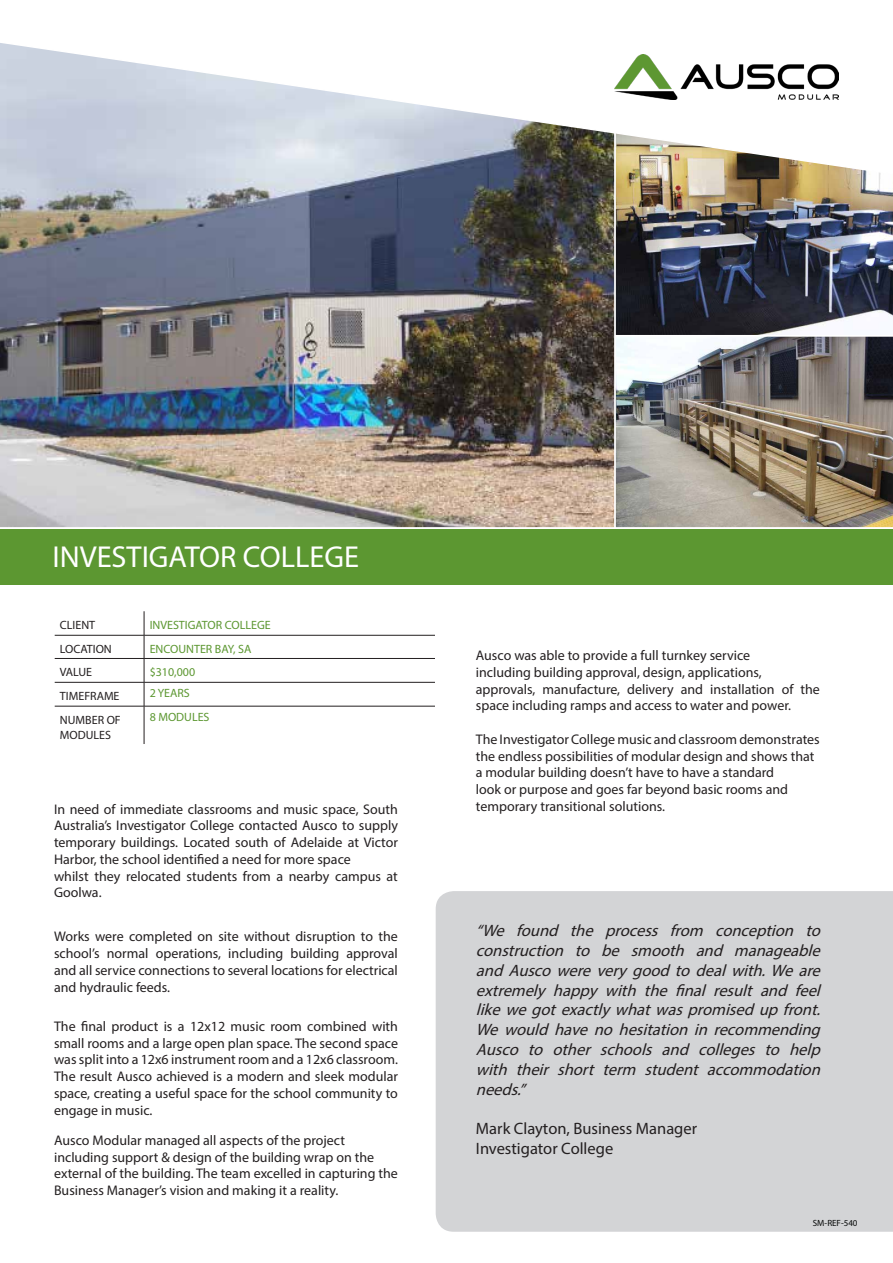
<style>
.page{position:relative;width:893px;height:1263px;background:#fff}
.page>*{position:absolute;margin:0;border:0;box-sizing:border-box;transform-origin:0 0}
.t1{font:30.3px "Myriad Pro";color:#fff}
.t2{font:italic 16.5px/19.8px "Myriad Pro";color:#231f20;text-align:justify}
.t3{font:16.5px "Myriad Pro";color:#231f20}
.t4{font:13.95px/16.8px "Myriad Pro";color:#231f20;text-align:justify}
.First_Paragraph_Intr{font:12px "Myriad Pro";color:#5c9731}
.First_Paragraph_Intr-2{font:12px/15px "Myriad Pro";color:#231f20}
.t5{font:9px "Myriad Pro";color:#060808}
</style>
<div class="page">
<div style="left:436px;top:891px;width:457px;height:341px;background:#d3d4d6"></div>
<img style="left:616px;top:336px;width:277px;height:192px">
<img style="left:616px;top:177px;width:277px;height:158px">
<img style="left:0;top:177px;width:616px;height:351px">
<svg style="left:0;top:43px;width:881px;height:134px"></svg>
<div style="left:0;top:529px;width:893px;height:55px;background:#5c9731"></div>
<hr style="left:55px;top:635px;width:89px;height:1px;background:#231f20">
<hr style="left:144px;top:635px;width:291px;height:1px;background:#231f20">
<hr style="left:55px;top:658px;width:89px;height:1px;background:#231f20">
<hr style="left:144px;top:658px;width:291px;height:1px;background:#231f20">
<hr style="left:55px;top:682px;width:89px;height:1px;background:#231f20">
<hr style="left:144px;top:682px;width:291px;height:1px;background:#231f20">
<svg style="left:144px;top:611px;width:1px;height:95px"></svg>
<hr style="left:55px;top:706px;width:89px;height:1px;background:#231f20">
<hr style="left:144px;top:706px;width:291px;height:1px;background:#231f20">
<hr style="left:144px;top:706px;width:1px;height:38px;background:#231f20">
<img style="left:615px;top:54px;width:224px;height:46px">
<p class="t1" style="left:52px;top:538px;width:308px">INVESTIGATOR COLLEGE</p>
<p class="First_Paragraph_Intr-2" style="left:60px;top:617px;width:37px">CLIENT</p>
<p class="First_Paragraph_Intr" style="left:150px;top:617px;width:123px">INVESTIGATOR COLLEGE</p>
<p class="First_Paragraph_Intr-2" style="left:60px;top:641px;width:53px">LOCATION</p>
<p class="First_Paragraph_Intr" style="left:150px;top:641px;width:103px">ENCOUNTER BAY, SA</p>
<p class="First_Paragraph_Intr-2" style="left:60px;top:664px;width:34px">VALUE</p>
<p class="First_Paragraph_Intr" style="left:150px;top:665px;width:47px">$310,000</p>
<p class="First_Paragraph_Intr-2" style="left:60px;top:688px;width:61px">TIMEFRAME</p>
<p class="First_Paragraph_Intr" style="left:150px;top:685px;width:42px">2 YEARS</p>
<p class="First_Paragraph_Intr-2" style="left:60px;top:712px;width:62px">NUMBER OF<br>MODULES</p>
<p class="First_Paragraph_Intr" style="left:150px;top:709px;width:61px">8 MODULES</p>
<p class="t4" style="left:54px;top:800px;width:345px">In need of immediate classrooms and music space, South Australia’s Investigator College contacted Ausco to supply temporary buildings. Located south of Adelaide at Victor Harbor, the school identified a need for more space</p>
<p class="t4" style="left:54px;top:867px;width:345px">whilst they relocated students from a nearby campus at<br>Goolwa.</p>
<p class="t4" style="left:54px;top:928px;width:345px">Works were completed on site without disruption to the school’s normal operations, including building approval and all service connections to several locations for electrical and hydraulic feeds.</p>
<p class="t4" style="left:54px;top:1017px;width:345px">The final product is a 12x12 music room combined with small rooms and a large open plan space. The second space was split into a 12x6 instrument room and a 12x6 classroom.</p>
<p class="t4" style="left:54px;top:1068px;width:345px">The result Ausco achieved is a modern and sleek modular space, creating a useful space for the school community to engage in music.</p>
<p class="t4" style="left:54px;top:1131px;width:292px">Ausco Modular managed all aspects of the project</p>
<p class="t4" style="left:54px;top:1148px;width:322px">including support &amp; design of the building wrap on the</p>
<p class="t4" style="left:54px;top:1165px;width:345px">external of the building. The team excelled in capturing the<br>Business Manager’s vision and making it a reality.</p>
<p class="t4" style="left:476px;top:647px;width:276px">Ausco was able to provide a full turnkey service</p>
<p class="t4" style="left:476px;top:663px;width:287px">including building approval, design, applications,</p>
<p class="t4" style="left:476px;top:680px;width:345px">approvals, manufacture, delivery and installation of the space including ramps and access to water and power.</p>
<p class="t4" style="left:476px;top:730px;width:345px">The Investigator College music and classroom demonstrates the endless possibilities of modular design and shows that</p>
<p class="t4" style="left:476px;top:764px;width:300px">a modular building doesn’t have to have a standard</p>
<p class="t4" style="left:476px;top:781px;width:314px">look or purpose and goes far beyond basic rooms and</p>
<p class="t4" style="left:476px;top:798px;width:191px">temporary transitional solutions.</p>
<p class="t2" style="left:476px;top:920px;width:351px">“We found the process from conception to construction to be smooth and manageable andAuscowereverygoodtodealwith.Weare extremely happy with the final result and feel likewegotexactlywhatwaspromisedupfront.<br>We would have no hesitation in recommending Ausco to other schools and colleges to help with their short term student accommodation needs.”</p>
<p class="t3" style="left:476px;top:1118px;width:223px">Mark Clayton, Business Manager</p>
<p class="t3" style="left:476px;top:1138px;width:139px">Investigator College</p>
<p class="t5" style="left:813px;top:1218px;width:46px">SM-REF-540</p>
</div>
